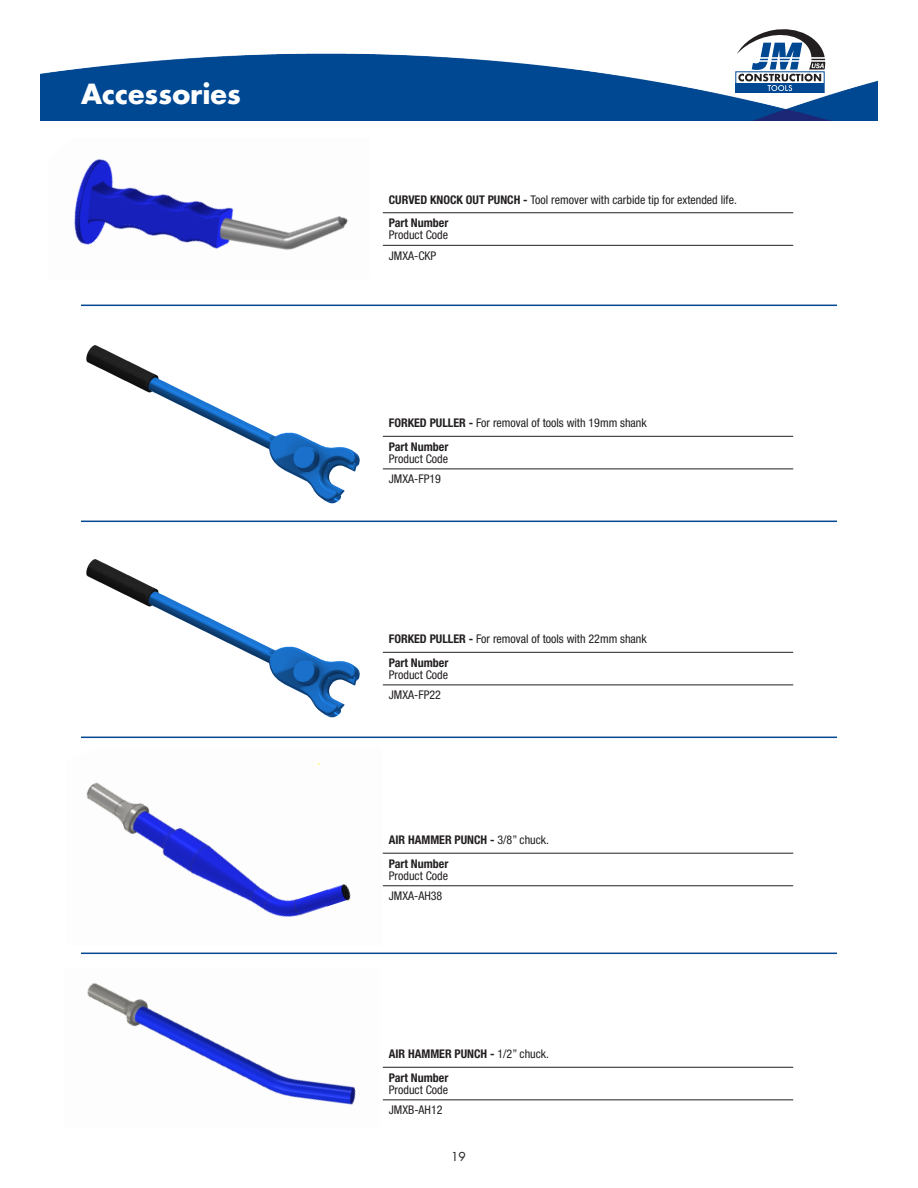
<style>
.page{position:relative;width:918px;height:1188px;background:#fff}
.page>*{position:absolute;margin:0;border:0;box-sizing:border-box;transform-origin:0 0}
.t1{font:700 27px "Futura Std";color:#fff}
.t2{font:condensed 12px/20.5px "Helvetica Neue LT Std";color:#231f20}
.t3{font:700 condensed 12px/23.7px "Helvetica Neue LT Std";color:#231f20}
.t4{font:12px "Futura Std";color:#231f20}
.s1{font-weight:700}
.s2{font-weight:400}
</style>
<div class="page">
<img style="left:40px;top:53px;width:838px;height:67px">
<div style="left:736px;top:83px;width:88px;height:10px;background:#004892"></div>
<svg style="left:737px;top:29px;width:88px;height:62px"></svg>
<hr style="left:81px;top:305px;width:756px;height:1px;background:#004892">
<hr style="left:81px;top:521px;width:756px;height:1px;background:#004892">
<hr style="left:81px;top:737px;width:756px;height:1px;background:#004892">
<hr style="left:81px;top:953px;width:756px;height:1px;background:#004892">
<hr style="left:383px;top:245px;width:410px;height:1px;background:#231f20">
<hr style="left:383px;top:213px;width:410px;height:1px;background:#231f20">
<hr style="left:383px;top:469px;width:410px;height:1px;background:#231f20">
<hr style="left:383px;top:436px;width:410px;height:1px;background:#231f20">
<hr style="left:383px;top:685px;width:410px;height:1px;background:#231f20">
<hr style="left:383px;top:652px;width:410px;height:1px;background:#231f20">
<hr style="left:383px;top:886px;width:410px;height:1px;background:#231f20">
<hr style="left:383px;top:853px;width:410px;height:1px;background:#231f20">
<hr style="left:383px;top:1100px;width:410px;height:1px;background:#231f20">
<hr style="left:383px;top:1067px;width:410px;height:1px;background:#231f20">
<img style="left:74px;top:159px;width:274px;height:91px">
<img style="left:86px;top:345px;width:274px;height:159px">
<img style="left:86px;top:559px;width:274px;height:159px">
<img style="left:86px;top:763px;width:265px;height:154px">
<img style="left:87px;top:983px;width:269px;height:122px">
<h1 class="t1" style="left:81px;top:76px;width:161px">Accessories</h1>
<p class="t2" style="left:389px;top:187px;width:350px;line-height:23.7px"><span class="s1">CURVED KNOCK OUT PUNCH -</span> Tool remover with carbide tip for extended life.<br><span class="s1">Part Number</span></p>
<p class="t2" style="left:389px;top:225px;width:61px">Product Code<br>JMXA-CKP</p>
<p class="t2" style="left:389px;top:411px;width:260px;line-height:23.7px"><span class="s1">FORKED PULLER -</span> For removal of tools with 19mm shank<br><span class="s1">Part Number</span></p>
<p class="t2" style="left:389px;top:448px;width:61px">Product Code<br>JMXA-FP19</p>
<p class="t2" style="left:389px;top:627px;width:260px;line-height:23.7px"><span class="s1">FORKED PULLER -</span> For removal of tools with 22mm shank<br><span class="s1">Part Number</span></p>
<p class="t2" style="left:389px;top:664px;width:61px">Product Code<br>JMXA-FP22</p>
<p class="t3" style="left:389px;top:828px;width:162px">AIR HAMMER PUNCH - <span class="s2">3/8” chuck.<br></span>Part Number</p>
<p class="t2" style="left:389px;top:865px;width:61px">Product Code<br>JMXA-AH38</p>
<p class="t3" style="left:389px;top:1042px;width:162px">AIR HAMMER PUNCH - <span class="s2">1/2” chuck.<br></span>Part Number</p>
<p class="t2" style="left:389px;top:1079px;width:61px">Product Code<br>JMXB-AH12</p>
<p class="t4" style="left:451px;top:1149px;width:16px">19</p>
</div>
